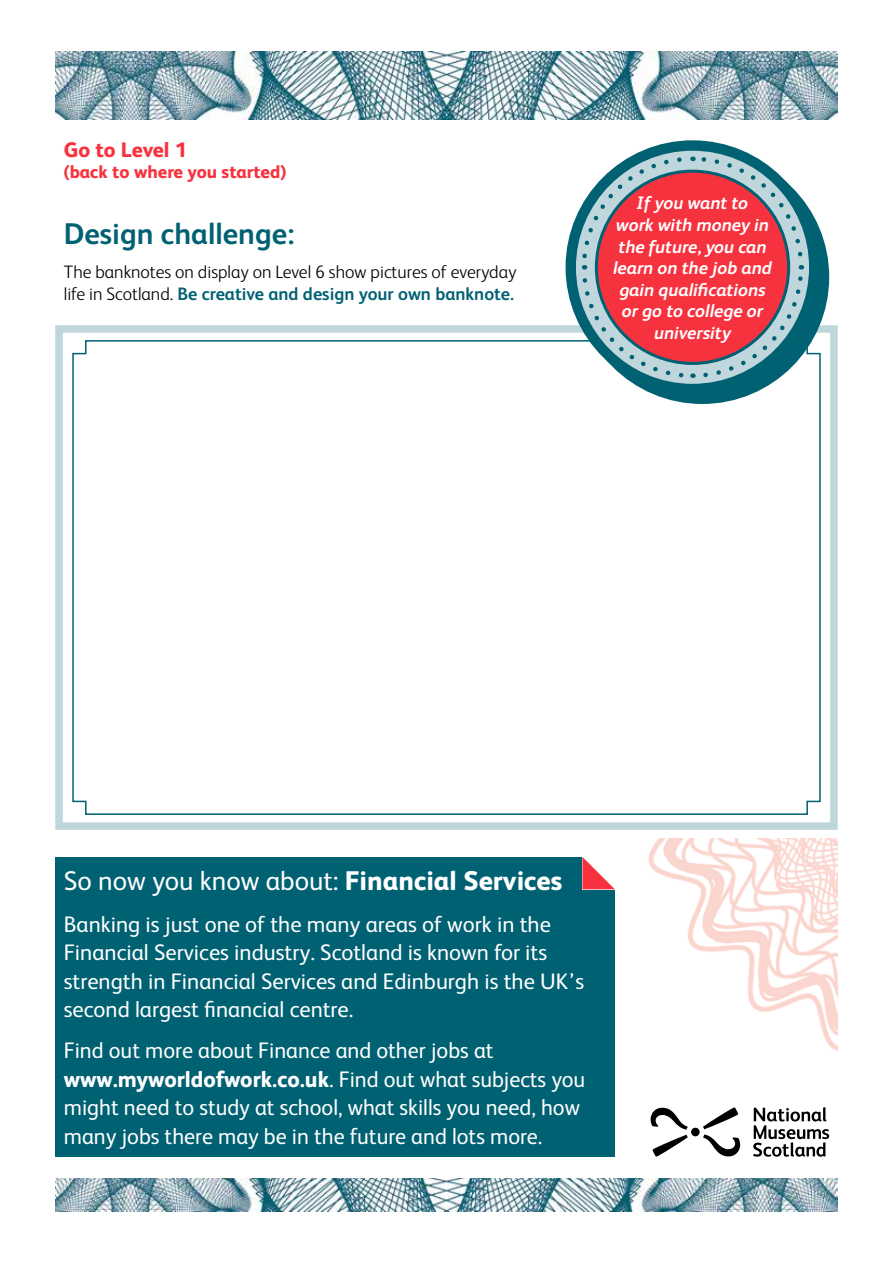
<style>
.page{position:relative;width:893px;height:1263px;background:#fff}
.page>*{position:absolute;margin:0;border:0;box-sizing:border-box;transform-origin:0 0}
.t1{font:700 30px "FS Albert";color:#006173}
.t2{font:27px "FS Albert";color:#fff}
.t3{font:22.5px/28.5px "FS Albert";color:#fff}
.t4{font:800 21px "FS Albert";color:#f7323f}
.t5{font:300 18px/21.6px "FS Albert";color:#000}
.t6{font:italic 700 18px/21.6px "FS Albert";color:#fff;text-align:center}
.t7{font:800 18px "FS Albert";color:#f7323f}
.s1{font-weight:700;color:#006173}
.s2{font-weight:800}
</style>
<div class="page">
<div style="left:691px;top:1128px;width:9px;height:8px;background:#000;border-radius:50%"></div>
<svg style="left:651px;top:1108px;width:37px;height:49px"></svg>
<svg style="left:703px;top:1107px;width:37px;height:49px"></svg>
<svg style="left:753px;top:1107px;width:76px;height:50px"></svg>
<div style="left:55px;top:325px;width:783px;height:505px;background:#fff;border:8px solid #bfd7dc"></div>
<svg style="left:72px;top:340px;width:749px;height:475px"></svg>
<div style="left:55px;top:857px;width:560px;height:300px;background:#006173"></div>
<svg style="left:582px;top:857px;width:33px;height:32px"></svg>
<div style="left:575px;top:150px;width:254px;height:254px;border:24px solid #006173;border-radius:50%"></div>
<div style="left:566px;top:140px;width:253px;height:254px;border:10px solid #006173;border-radius:50%"></div>
<svg style="left:701px;top:265px;width:104px;height:115px;background:#72a8b2"></svg>
<svg style="left:692px;top:154px;width:113px;height:105px"></svg>
<svg style="left:579px;top:155px;width:105px;height:114px"></svg>
<svg style="left:580px;top:275px;width:113px;height:105px"></svg>
<div style="left:596px;top:171px;width:193px;height:192px;background:#f7323f;border-radius:50%"></div>
<img style="left:648px;top:838px;width:190px;height:213px">
<img style="left:55px;top:51px;width:783px;height:68px">
<img style="left:55px;top:1178px;width:783px;height:34px">
<p class="t4" style="left:64px;top:134px;width:124px">Go to Level 1</p>
<p class="t7" style="left:64px;top:159px;width:224px">(back to where you started)</p>
<h1 class="t1" style="left:64px;top:213px;width:232px">Design challenge:</h1>
<p class="t5" style="left:64px;top:260px;width:454px">The banknotes on display on Level 6 show pictures of everyday life in Scotland. <span class="s1">Be creative and design your own banknote.</span></p>
<p class="t6" style="left:613px;top:191px;width:160px">If you want to<br>work with money in the future, you can learn on the job and gain qualifications or go to college or university</p>
<p class="t2" style="left:64px;top:863px;width:500px">So now you know about: <span class="s2">Financial Services</span></p>
<p class="t3" style="left:64px;top:908px;width:522px">Banking is just one of the many areas of work in the Financial Services industry. Scotland is known for its strength in Financial Services and Edinburgh is the UK’s second largest financial centre.</p>
<p class="t3" style="left:64px;top:1035px;width:523px">Find out more about Finance and other jobs at <span class="s2">www.myworldofwork.co.uk</span>. Find out what subjects you might need to study at school, what skills you need, how many jobs there may be in the future and lots more.</p>
</div>
